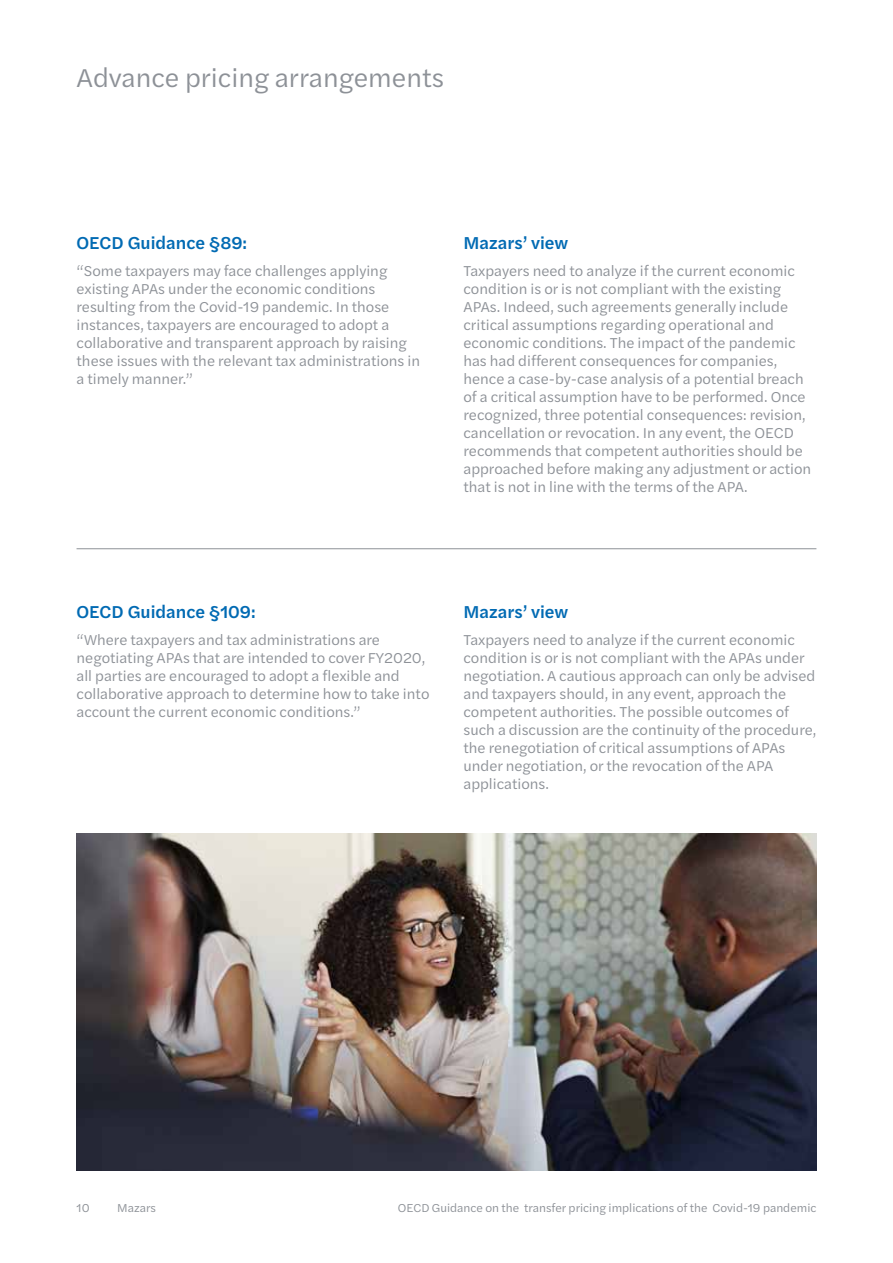
<style>
.page{position:relative;width:893px;height:1263px;background:#fff}
.page>*{position:absolute;margin:0;border:0;box-sizing:border-box;transform-origin:0 0}
.t1{font:27px "Halyard Text";color:#8d9197}
.t2{font:500 18px "Halyard Text";color:#006ab3}
.t3{font:15px/18px "Halyard Text";color:#8d9197}
.t4{font:12px "Halyard Text";color:#8d9197}
</style>
<div class="page">
<hr style="left:77px;top:548px;width:739px;height:1px;background:#8d9197">
<img style="left:77px;top:834px;width:739px;height:336px">
<h1 class="t1" style="left:77px;top:58px;width:369px">Advance pricing arrangements</h1>
<p class="t2" style="left:77px;top:230px;width:172px">OECD Guidance §89:</p>
<p class="t3" style="left:77px;top:261px;width:345px">“Some taxpayers may face challenges applying existing APAs under the economic conditions resulting from the Covid-19 pandemic. In those instances, taxpayers are encouraged to adopt a collaborative and transparent approach by raising these issues with the relevant tax administrations in a timely manner.”</p>
<p class="t2" style="left:463px;top:230px;width:106px">Mazars’ view</p>
<p class="t3" style="left:463px;top:261px;width:349px">Taxpayers need to analyze if the current economic condition is or is not compliant with the existing APAs. Indeed, such agreements generally include critical assumptions regarding operational and economic conditions. The impact of the pandemic has had different consequences for companies, hence a case-by-case analysis of a potential breach of a critical assumption have to be performed. Once recognized, three potential consequences: revision, cancellation or revocation. In any event, the OECD recommends that competent authorities should be approached before making any adjustment or action that is not in line with the terms of the APA.</p>
<p class="t2" style="left:77px;top:599px;width:181px">OECD Guidance §109:</p>
<p class="t3" style="left:77px;top:630px;width:354px">“Where taxpayers and tax administrations are negotiating APAs that are intended to cover FY2020, all parties are encouraged to adopt a flexible and collaborative approach to determine how to take into account the current economic conditions.”</p>
<p class="t2" style="left:463px;top:599px;width:106px">Mazars’ view</p>
<p class="t3" style="left:463px;top:630px;width:354px">Taxpayers need to analyze if the current economic condition is or is not compliant with the APAs under negotiation. A cautious approach can only be advised and taxpayers should, in any event, approach the competent authorities. The possible outcomes of such a discussion are the continuity of the procedure, the renegotiation of critical assumptions of APAs under negotiation, or the revocation of the APA applications.</p>
<p class="t4" style="left:77px;top:1199px;width:15px">10</p>
<p class="t4" style="left:117px;top:1199px;width:40px">Mazars</p>
<p class="t4" style="left:398px;top:1199px;width:420px">OECD Guidance on the transfer pricing implications of the Covid-19 pandemic</p>
</div>
